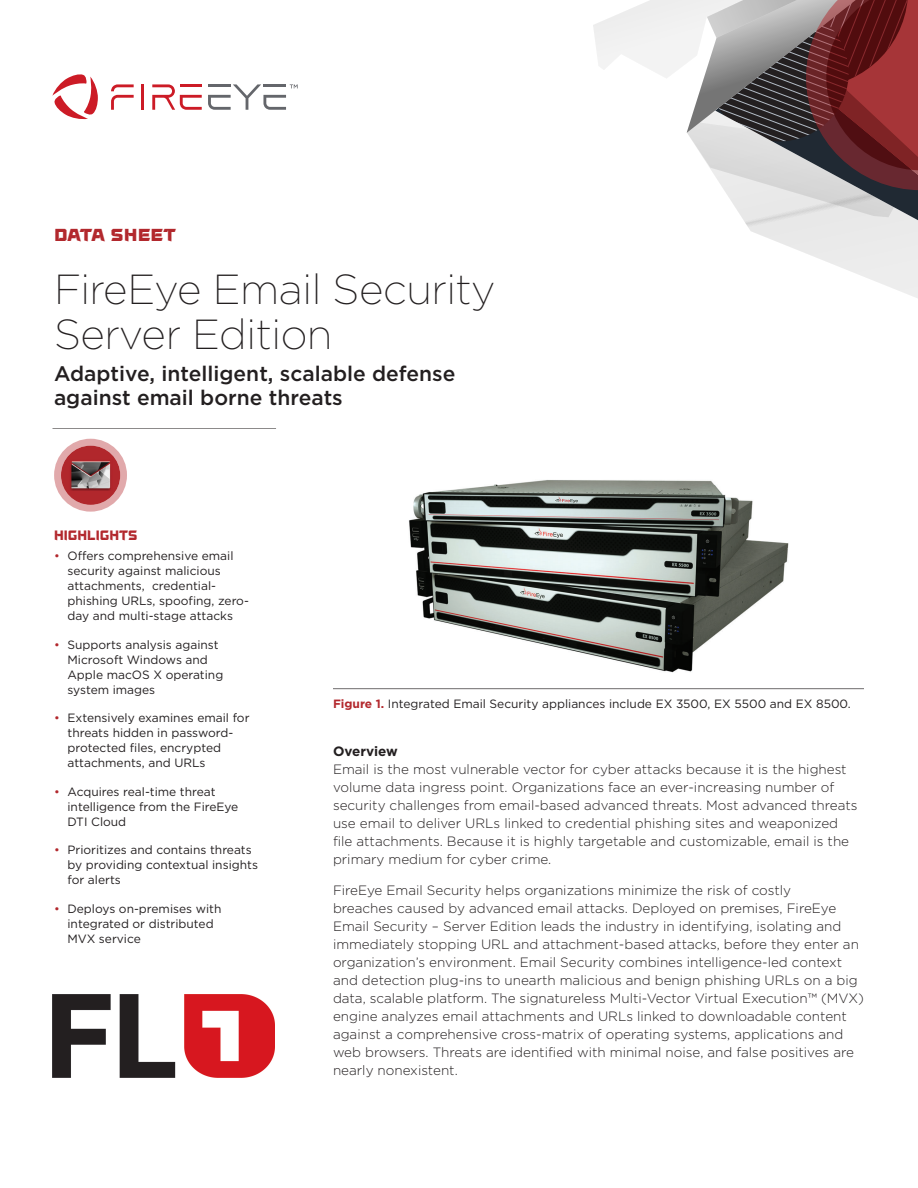
<style>
.page{position:relative;width:918px;height:1188px;background:#fff}
.page>*{position:absolute;margin:0;border:0;box-sizing:border-box;transform-origin:0 0}
.t1{font:200 42px/45px "Gotham";letter-spacing:-.01em;color:#231f20}
.t2{font:500 21px/24px "Gotham";color:#231f20}
.t3{font:21px "Fire Eye Display U";letter-spacing:-.005em;color:#b2282d}
.Body_Text_9_12{font:300 13.5px/18px "Gotham";color:#231f20}
.t4{font:13.5px "Fire Eye Display U";color:#b2282d}
.Subhead_Level_1{font:700 13.5px "Gotham";color:#231f20}
.t5{font:12px/15px "Gotham";color:#231f20}
.s1{color:#b2282d}
.s2{font-weight:700;color:#b3282d}
</style>
<div class="page">
<svg style="left:54px;top:439px;width:73px;height:73px"></svg>
<div style="left:61px;top:446px;width:59px;height:59px;background:#b1272c;border-radius:50%"></div>
<img style="left:70px;top:461px;width:41px;height:30px">
<hr style="left:141px;top:84px;width:3px;height:26px;background:#cc1b26">
<svg style="left:111px;top:84px;width:23px;height:26px"></svg>
<svg style="left:152px;top:84px;width:50px;height:26px"></svg>
<svg style="left:52px;top:74px;width:46px;height:46px"></svg>
<svg style="left:208px;top:84px;width:90px;height:26px"></svg>
<hr style="left:52px;top:429px;width:224px;height:1px;background:#231f20">
<svg style="left:593px;top:0;width:325px;height:298px"></svg>
<img style="left:409px;top:480px;width:379px;height:192px">
<hr style="left:333px;top:688px;width:531px;height:1px;background:#231f20">
<img style="left:52px;top:994px;width:222px;height:83px">
<p class="t3" style="left:54px;top:222px;width:124px">data sheet</p>
<p class="t1" style="left:54px;top:265px;width:443px">FireEye Email Security<br>Server Edition</p>
<p class="t2" style="left:54px;top:361px;width:403px">Adaptive, intelligent, scalable defense against email borne threats</p>
<p class="t4" style="left:54px;top:527px;width:85px">HIGHLIGHTS</p>
<p class="t5" style="left:68px;top:548px;width:183px;text-indent:-14px"><span class="s1">•</span> Offers comprehensive email security against malicious attachments, credential&shy;phishing URLs, spoofing, zero&shy;day and multi-stage attacks</p>
<p class="t5" style="left:68px;top:637px;width:157px;text-indent:-14px"><span class="s1">•</span> Supports analysis against<br>Microsoft Windows and<br>Apple macOS X operating system images</p>
<p class="t5" style="left:68px;top:710px;width:184px;text-indent:-14px"><span class="s1">•</span> Extensively examines email for threats hidden in password&shy;protected files, encrypted attachments, and URLs</p>
<p class="t5" style="left:68px;top:784px;width:172px;text-indent:-14px"><span class="s1">•</span> Acquires real-time threat intelligence from the FireEye<br>DTI Cloud</p>
<p class="t5" style="left:68px;top:842px;width:192px;text-indent:-14px"><span class="s1">•</span> Prioritizes and contains threats by providing contextual insights for alerts</p>
<p class="t5" style="left:68px;top:901px;width:156px;text-indent:-14px"><span class="s1">•</span> Deploys on-premises with integrated or distributed<br>MVX service</p>
<p class="t5" style="left:333px;top:696px;width:519px"><span class="s2">Figure 1.</span> Integrated Email Security appliances include EX 3500, EX 5500 and EX 8500.</p>
<p class="Subhead_Level_1" style="left:333px;top:742px;width:66px">Overview</p>
<p class="Body_Text_9_12" style="left:333px;top:760px;width:526px">Email is the most vulnerable vector for cyber attacks because it is the highest volume data ingress point. Organizations face an ever-increasing number of security challenges from email-based advanced threats. Most advanced threats use email to deliver URLs linked to credential phishing sites and weaponized file attachments. Because it is highly targetable and customizable, email is the primary medium for cyber crime.</p>
<p class="Body_Text_9_12" style="left:333px;top:881px;width:532px">FireEye Email Security helps organizations minimize the risk of costly<br>breaches caused by advanced email attacks. Deployed on premises, FireEye Email Security – Server Edition leads the industry in identifying, isolating and immediately stopping URL and attachment-based attacks, before they enter an organization’s environment. Email Security combines intelligence-led context and detection plug-ins to unearth malicious and benign phishing URLs on a big data, scalable platform. The signatureless Multi-Vector Virtual Execution™ (MVX) engine analyzes email attachments and URLs linked to downloadable content against a comprehensive cross-matrix of operating systems, applications and web browsers. Threats are identified with minimal noise, and false positives are nearly nonexistent.</p>
</div>
